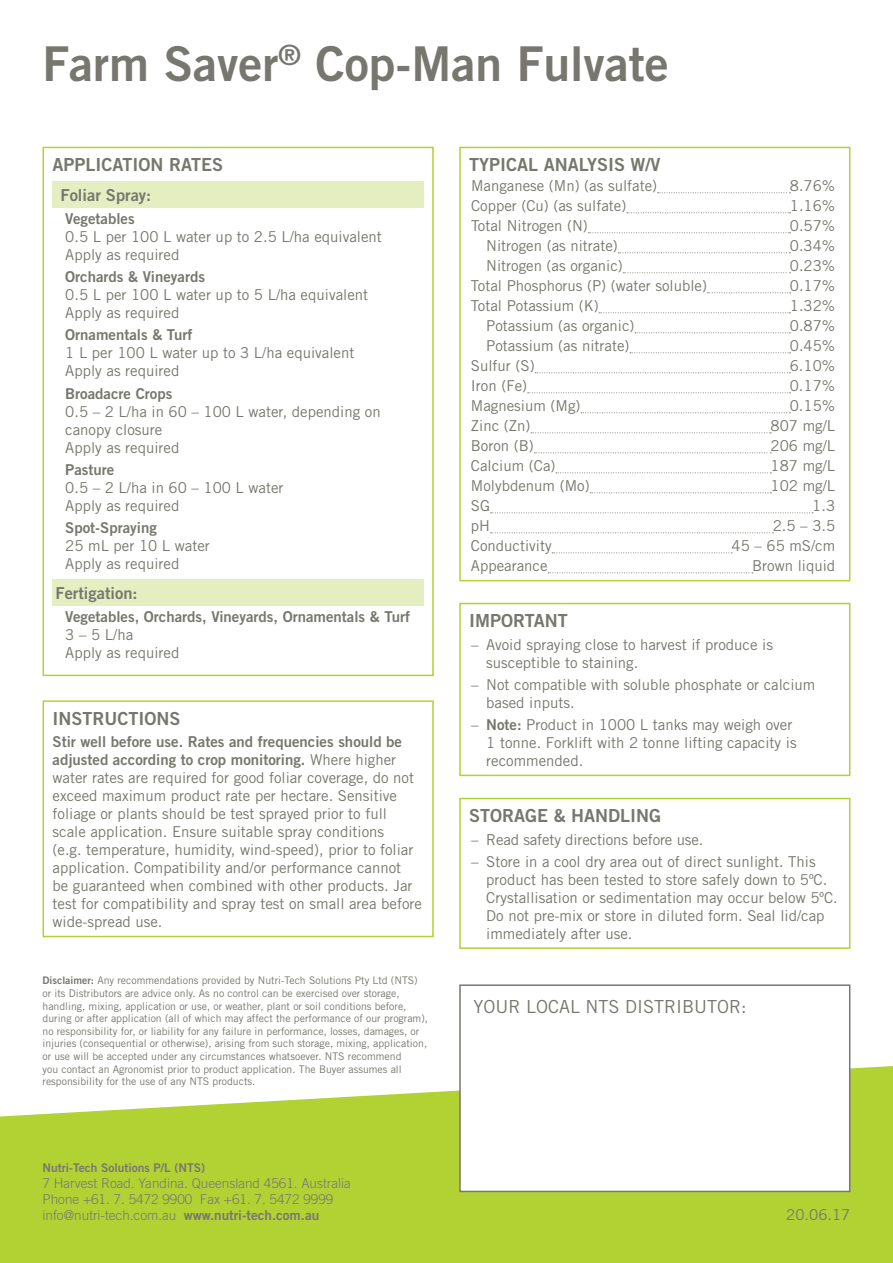
<style>
.page{position:relative;width:893px;height:1263px;background:#fff}
.page>*{position:absolute;margin:0;border:0;box-sizing:border-box;transform-origin:0 0}
.t1{font:48px "Trade Gothic Bold Two";color:#77776f}
.t2{font:18px "Trade Gothic Bold Two";color:#77776f}
.t3{font:18px "Trade Gothic";color:#77776f}
.t4{font:16.5px "Trade Gothic Bold Two";color:#77776f}
.t5{font:15px/18px "Trade Gothic";color:#77776f}
.t6{font:15px/18px "Trade Gothic Bold Two";color:#77776f}
.t7{font:300 13.5px/16.2px "Trade Gothic";color:#77776f}
.t8{font:12px "Trade Gothic Bold Two";color:#77776f}
.t9{font:10.5px/12.6px "Trade Gothic";color:#77776f}
.s1{font-family:"Trade Gothic"}
.s2{font-family:"Trade Gothic Bold Two"}
.s3{font-family:"Trade Gothic Bold Two";font-weight:400}
</style>
<div class="page">
<svg style="left:0;top:1066px;width:893px;height:197px;background:#bcd84f"></svg>
<div style="left:460px;top:985px;width:390px;height:206px;background:#fff"></div>
<div style="left:459px;top:984px;width:391px;height:208px;border:2px solid #77776f"></div>
<div style="left:43px;top:700px;width:391px;height:237px;border:2px solid #b2d234"></div>
<div style="left:459px;top:798px;width:391px;height:151px;border:2px solid #b2d234"></div>
<div style="left:459px;top:603px;width:391px;height:173px;border:2px solid #b2d234"></div>
<div style="left:53px;top:182px;width:371px;height:26px;background:#e5eec1"></div>
<div style="left:53px;top:579px;width:371px;height:27px;background:#e5eec1"></div>
<div style="left:43px;top:147px;width:391px;height:529px;border:2px solid #b2d234"></div>
<svg style="left:658px;top:192px;width:132px;height:1px"></svg>
<svg style="left:627px;top:212px;width:163px;height:1px"></svg>
<svg style="left:588px;top:232px;width:202px;height:1px"></svg>
<svg style="left:618px;top:252px;width:172px;height:1px"></svg>
<svg style="left:623px;top:272px;width:167px;height:1px"></svg>
<svg style="left:707px;top:292px;width:83px;height:1px"></svg>
<svg style="left:599px;top:312px;width:191px;height:1px"></svg>
<svg style="left:635px;top:332px;width:155px;height:1px"></svg>
<svg style="left:630px;top:352px;width:160px;height:1px"></svg>
<svg style="left:535px;top:372px;width:255px;height:1px"></svg>
<svg style="left:528px;top:392px;width:262px;height:1px"></svg>
<svg style="left:581px;top:412px;width:209px;height:1px"></svg>
<svg style="left:531px;top:432px;width:240px;height:1px"></svg>
<svg style="left:534px;top:452px;width:237px;height:1px"></svg>
<svg style="left:556px;top:472px;width:215px;height:1px"></svg>
<svg style="left:590px;top:492px;width:181px;height:1px"></svg>
<svg style="left:491px;top:512px;width:322px;height:1px"></svg>
<svg style="left:491px;top:532px;width:282px;height:1px"></svg>
<svg style="left:552px;top:552px;width:180px;height:1px"></svg>
<svg style="left:548px;top:572px;width:205px;height:1px"></svg>
<div style="left:459px;top:147px;width:391px;height:434px;border:2px solid #b2d234"></div>
<h1 class="t1" style="left:43px;top:35px;width:628px">Farm Saver<sup>®</sup> Cop-Man Fulvate</h1>
<p class="t2" style="left:53px;top:154px;width:172px">APPLICATION RATES</p>
<p class="t4" style="left:61px;top:185px;width:92px">Foliar Spray:</p>
<p class="t6" style="left:65px;top:209px;width:71px">Vegetables</p>
<p class="t5" style="left:65px;top:227px;width:318px">0.5 L per 100 L water up to 2.5 L/ha equivalent<br>Apply as required</p>
<p class="t6" style="left:65px;top:268px;width:141px">Orchards &amp; Vineyards</p>
<p class="t5" style="left:65px;top:286px;width:304px">0.5 L per 100 L water up to 5 L/ha equivalent<br>Apply as required</p>
<p class="t6" style="left:65px;top:326px;width:129px">Ornamentals &amp; Turf</p>
<p class="t5" style="left:65px;top:344px;width:291px">1 L per 100 L water up to 3 L/ha equivalent<br>Apply as required</p>
<p class="t6" style="left:65px;top:384px;width:109px">Broadacre Crops</p>
<p class="t5" style="left:65px;top:402px;width:317px">0.5 – 2 L/ha in 60 – 100 L water, depending on canopy closure<br>Apply as required</p>
<p class="t6" style="left:65px;top:460px;width:51px">Pasture</p>
<p class="t5" style="left:65px;top:478px;width:220px">0.5 – 2 L/ha in 60 – 100 L water<br>Apply as required</p>
<p class="t6" style="left:65px;top:519px;width:93px">Spot-Spraying</p>
<p class="t5" style="left:65px;top:537px;width:146px">25 mL per 10 L water<br>Apply as required</p>
<p class="t4" style="left:56px;top:583px;width:84px">Fertigation:</p>
<p class="t6" style="left:65px;top:607px;width:346px">Vegetables, Orchards, Vineyards, Ornamentals &amp; Turf</p>
<p class="t5" style="left:65px;top:625px;width:116px">3 – 5 L/ha<br>Apply as required</p>
<p class="t2" style="left:53px;top:707px;width:129px">INSTRUCTIONS</p>
<p class="t6" style="left:53px;top:733px;width:351px">Stir well before use. Rates and frequencies should be adjusted according to crop monitoring. <span class="s1">Where higher</span></p>
<p class="t5" style="left:53px;top:769px;width:371px">water rates are required for good foliar coverage, do not exceed maximum product rate per hectare. Sensitive foliage or plants should be test sprayed prior to full scale application. Ensure suitable spray conditions<br>(e.g. temperature, humidity, wind-speed), prior to foliar application. Compatibility and/or performance cannot<br>be guaranteed when combined with other products. Jar test for compatibility and spray test on small area before wide-spread use.</p>
<p class="t9" style="left:43px;top:974px;width:387px"><span class="s2">Disclaimer:</span> Any recommendations provided by Nutri-Tech Solutions Pty Ltd (NTS) or its Distributors are advice only. As no control can be exercised over storage, handling, mixing, application or use, or weather, plant or soil conditions before, during or after application (all of which may affect the performance of our program), no responsibility for, or liability for any failure in performance, losses, damages, or injuries (consequential or otherwise), arising from such storage, mixing, application, or use will be accepted under any circumstances whatsoever. NTS recommend<br>you contact an Agronomist prior to product application. The Buyer assumes all responsibility for the use of any NTS products.</p>
<p class="t8" style="left:43px;top:1160px;width:164px">Nutri-Tech Solutions P/L (NTS)</p>
<p class="t7" style="left:43px;top:1175px;width:310px">7 Harvest Road. Yandina. Queensland 4561. Australia<br>Phone +61. 7. 5472 9900 Fax +61. 7. 5472 9999 info@nutri-tech.com.au <span class="s3">www.nutri-tech.com.au</span></p>
<p class="t2" style="left:469px;top:154px;width:193px">TYPICAL ANALYSIS W/V</p>
<p class="t5" style="left:471px;top:177px;width:188px">Manganese (Mn) (as sulfate)</p>
<p class="t5" style="left:790px;top:177px;width:47px">8.76%</p>
<p class="t5" style="left:471px;top:197px;width:157px">Copper (Cu) (as sulfate)</p>
<p class="t5" style="left:790px;top:197px;width:47px">1.16%</p>
<p class="t5" style="left:471px;top:217px;width:118px">Total Nitrogen (N)</p>
<p class="t5" style="left:790px;top:217px;width:47px">0.57%</p>
<p class="t5" style="left:486px;top:237px;width:133px">Nitrogen (as nitrate)</p>
<p class="t5" style="left:790px;top:237px;width:47px">0.34%</p>
<p class="t5" style="left:486px;top:257px;width:138px">Nitrogen (as organic)</p>
<p class="t5" style="left:790px;top:257px;width:47px">0.23%</p>
<p class="t5" style="left:471px;top:277px;width:238px">Total Phosphorus (P) (water soluble)</p>
<p class="t5" style="left:790px;top:277px;width:47px">0.17%</p>
<p class="t5" style="left:471px;top:297px;width:129px">Total Potassium (K)</p>
<p class="t5" style="left:790px;top:297px;width:47px">1.32%</p>
<p class="t5" style="left:486px;top:317px;width:150px">Potassium (as organic)</p>
<p class="t5" style="left:790px;top:317px;width:47px">0.87%</p>
<p class="t5" style="left:486px;top:337px;width:145px">Potassium (as nitrate)</p>
<p class="t5" style="left:790px;top:337px;width:47px">0.45%</p>
<p class="t5" style="left:471px;top:357px;width:65px">Sulfur (S)</p>
<p class="t5" style="left:790px;top:357px;width:47px">6.10%</p>
<p class="t5" style="left:471px;top:377px;width:58px">Iron (Fe)</p>
<p class="t5" style="left:790px;top:377px;width:47px">0.17%</p>
<p class="t5" style="left:471px;top:397px;width:111px">Magnesium (Mg)</p>
<p class="t5" style="left:790px;top:397px;width:47px">0.15%</p>
<p class="t5" style="left:471px;top:417px;width:61px">Zinc (Zn)</p>
<p class="t5" style="left:771px;top:417px;width:66px">807 mg/L</p>
<p class="t5" style="left:471px;top:437px;width:64px">Boron (B)</p>
<p class="t5" style="left:771px;top:437px;width:66px">206 mg/L</p>
<p class="t5" style="left:471px;top:457px;width:86px">Calcium (Ca)</p>
<p class="t5" style="left:771px;top:457px;width:66px">187 mg/L</p>
<p class="t5" style="left:471px;top:477px;width:120px">Molybdenum (Mo)</p>
<p class="t5" style="left:771px;top:477px;width:66px">102 mg/L</p>
<p class="t5" style="left:471px;top:497px;width:21px">SG</p>
<p class="t5" style="left:812px;top:497px;width:24px">1.3</p>
<p class="t5" style="left:471px;top:517px;width:21px">pH</p>
<p class="t5" style="left:773px;top:517px;width:64px">2.5 – 3.5</p>
<p class="t5" style="left:471px;top:537px;width:82px">Conductivity</p>
<p class="t5" style="left:731px;top:537px;width:105px">45 – 65 mS/cm</p>
<p class="t5" style="left:471px;top:557px;width:78px">Appearance</p>
<p class="t5" style="left:752px;top:557px;width:84px">Brown liquid</p>
<p class="t2" style="left:469px;top:610px;width:100px">IMPORTANT</p>
<p class="t5" style="left:486px;top:635px;width:288px;text-indent:-15px">– Avoid spraying close to harvest if produce is susceptible to staining.</p>
<p class="t5" style="left:486px;top:675px;width:331px;text-indent:-15px">– Not compatible with soluble phosphate or calcium based inputs.</p>
<p class="t5" style="left:486px;top:716px;width:312px;text-indent:-15px">– <span class="s2">Note:</span> Product in 1000 L tanks may weigh over<br>1 tonne. Forklift with 2 tonne lifting capacity is recommended.</p>
<p class="t2" style="left:469px;top:805px;width:194px">STORAGE &amp; HANDLING</p>
<p class="t5" style="left:471px;top:830px;width:234px">– Read safety directions before use.</p>
<p class="t5" style="left:486px;top:852px;width:353px;text-indent:-15px">– Store in a cool dry area out of direct sunlight. This product has been tested to store safely down to 5ºC.<br>Crystallisation or sedimentation may occur below 5ºC.<br>Do not pre-mix or store in diluted form. Seal lid/cap immediately after use.</p>
<p class="t3" style="left:473px;top:995px;width:275px">YOUR LOCAL NTS DISTRIBUTOR:</p>
<p class="t5" style="left:786px;top:1206px;width:66px">20.06.17</p>
</div>
